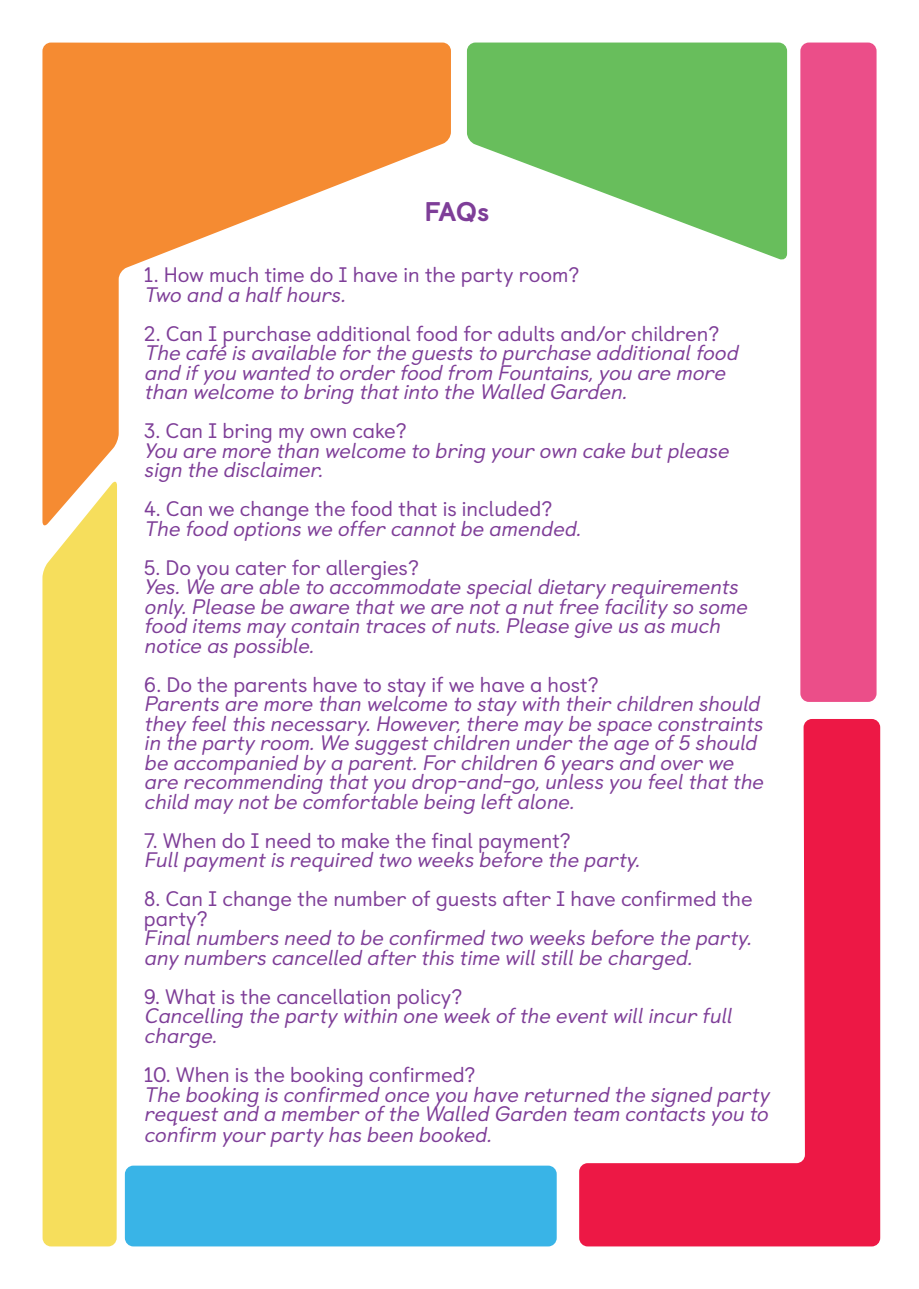
<style>
.page{position:relative;width:919px;height:1289px;background:#fff}
.page>*{position:absolute;margin:0;border:0;box-sizing:border-box;transform-origin:0 0}
.t1{font:800 27px "Castledown";color:#7e3e98}
.t2{font:italic 21px/19.5px "Castledown";color:#7e3e98}
.t3{font:21px/19.5px "Castledown";color:#7e3e98}
</style>
<div class="page">
<svg style="left:42px;top:43px;width:409px;height:437px"></svg>
<svg style="left:42px;top:480px;width:75px;height:766px;background:#f6de62"></svg>
<svg style="left:467px;top:43px;width:320px;height:217px;fill:#68be5c"></svg>
<div style="left:800px;top:43px;width:76px;height:659px;background:#eb4e89;border-radius:9px"></div>
<svg style="left:579px;top:719px;width:301px;height:527px"></svg>
<div style="left:125px;top:1165px;width:431px;height:81px;background:#39b4e7;border-radius:9px"></div>
<p class="t1" style="left:424px;top:194px;width:66px">FAQs</p>
<p class="t3" style="left:144px;top:265px;width:437px">1. How much time do I have in the party room?</p>
<p class="t2" style="left:144px;top:284px;width:207px">Two and a halfhours.</p>
<p class="t3" style="left:144px;top:323px;width:577px">2. Can I purchase additional food for adults and/or children?</p>
<p class="t2" style="left:144px;top:343px;width:600px">The café isavailable for the gueststo purchase additionalfood and ifyou wanted to order food from Fountains,you are more than welcome to bring thatinto the Walled Garden.</p>
<p class="t3" style="left:144px;top:421px;width:264px">3. Can I bring my own cake?</p>
<p class="t2" style="left:144px;top:440px;width:590px">You are more than welcome to bring your own cake butplease sign the disclaimer.</p>
<p class="t3" style="left:144px;top:499px;width:410px">4. Can we change the food that is included?</p>
<p class="t2" style="left:144px;top:518px;width:443px">The food options we offer cannotbe amended.</p>
<p class="t3" style="left:144px;top:557px;width:276px">5. Do you cater for allergies?</p>
<p class="t2" style="left:144px;top:577px;width:609px">Yes.We are able to accommodate specialdietary requirements only.Please be aware thatwe are nota nutfree facility so some food items may contain traces ofnuts.Please give us as much notice as possible.</p>
<p class="t3" style="left:144px;top:674px;width:456px">6. Do the parents have to stay if we have a host?</p>
<p class="t2" style="left:144px;top:694px;width:625px">Parents are more than welcome to stay with their children should they feelthis necessary.However,there may be space constraints in the party room.We suggestchildren under the age of5 should be accompanied by a parent.For children 6 years and over we are recommending thatyou drop-and-go,unless you feelthatthe child may notbe comfortable being leftalone.</p>
<p class="t3" style="left:144px;top:830px;width:428px">7. When do I need to make the final payment?</p>
<p class="t2" style="left:144px;top:850px;width:502px">Fullpaymentis required two weeks before the party.</p>
<p class="t3" style="left:144px;top:889px;width:610px">8. Can I change the number of guests after I have confirmed the party?</p>
<p class="t2" style="left:144px;top:928px;width:613px">Finalnumbers need to be confirmed two weeks before the party. any numbers cancelled after this time willstillbe charged.</p>
<p class="t3" style="left:144px;top:986px;width:320px">9. What is the cancellation policy?</p>
<p class="t2" style="left:144px;top:1006px;width:594px">Cancelling the party within one week ofthe eventwillincur full charge.</p>
<p class="t3" style="left:144px;top:1064px;width:333px">10. When is the booking confirmed?</p>
<p class="t2" style="left:144px;top:1084px;width:631px;line-height:20.2px;text-align:justify">The booking is confirmed once you have returned the signed party requestand a member ofthe Walled Garden team contacts you to confirm your party has been booked.</p>
</div>
